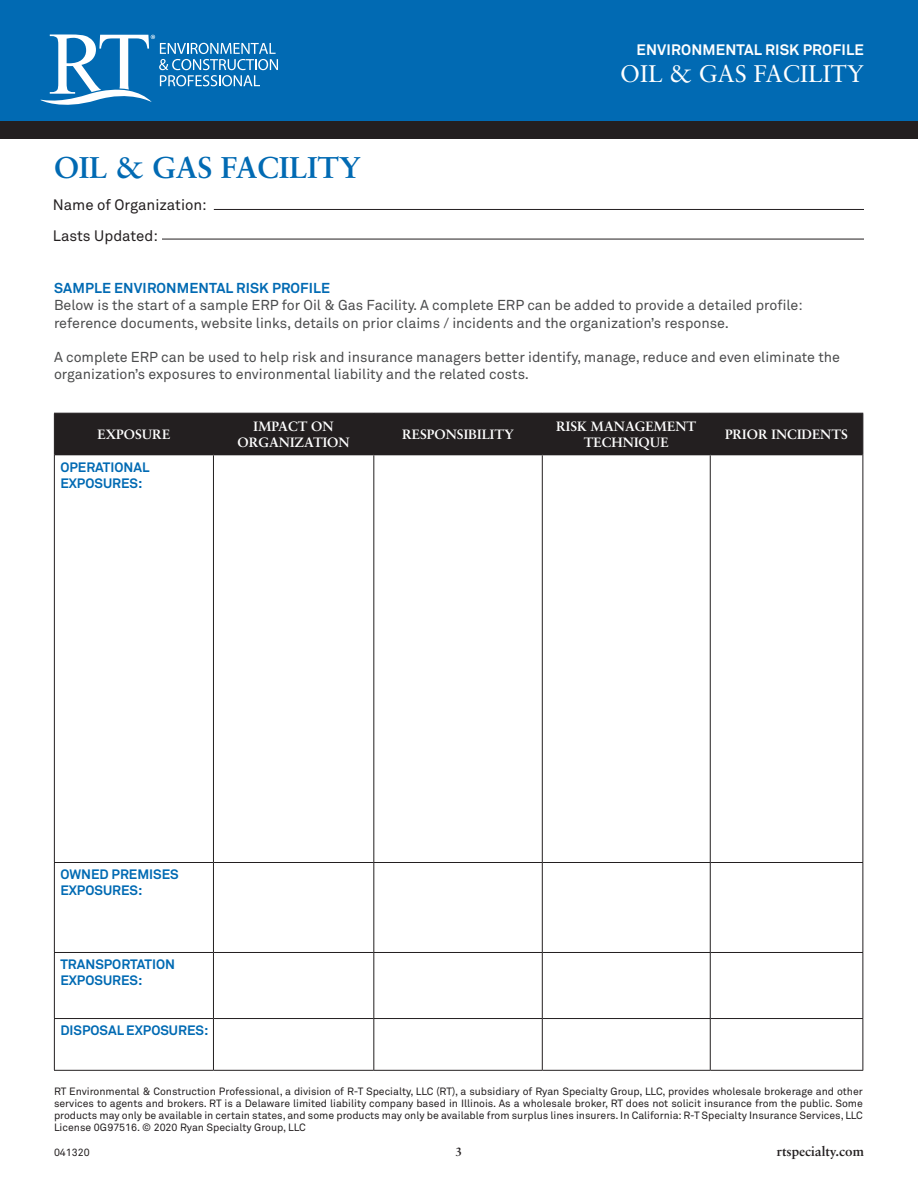
<style>
.page{position:relative;width:918px;height:1188px;background:#fff}
.page>*{position:absolute;margin:0;border:0;box-sizing:border-box;transform-origin:0 0}
.t1{font:700 30px "Sabon";color:#016ab3}
.PG1_-_Industry_PG_2{font:24px "Sabon";color:#fff}
.t2{font:15px "Akkurat Std";color:#231f20}
.PG1_-_ERP{font:700 15px "Akkurat Std";letter-spacing:.01em;color:#fff}
.Chart_-_RISK_TXT{font:14.25px/17.2px "Akkurat Std";color:#4b4c4d}
.Chart_-_Risk_BLD{font:700 14.25px "Akkurat Std";letter-spacing:.01em;color:#016ab3}
.t3{font:700 13.5px/16.2px "Akkurat Std";color:#016ab3}
.t4{font:700 13.5px/16.2px "Sabon";color:#fff;text-align:center}
.Chart_-_RISK_TXT-2{font:700 13.5px "Sabon";color:#231f20}
.Chart_-_RISK_TXT-3{font:700 12px "Sabon";color:#231f20}
.Chart_-_RISK_TXT-4{font:10.5px/12px "Akkurat Std";color:#231f20;text-align:justify}
</style>
<div class="page">
<div style="left:0;top:0;width:918px;height:121px;background:#016ab3"></div>
<div style="left:0;top:121px;width:918px;height:17px;background:#231f20"></div>
<div style="left:55px;top:414px;width:807px;height:40px;background:#231f20"></div>
<hr style="left:213px;top:414px;width:1px;height:40px;background:#231f20">
<hr style="left:373px;top:414px;width:2px;height:40px;background:#231f20">
<hr style="left:542px;top:414px;width:1px;height:40px;background:#231f20">
<hr style="left:710px;top:414px;width:1px;height:40px;background:#231f20">
<hr style="left:54px;top:413px;width:159px;height:1px;background:#231f20">
<hr style="left:54px;top:414px;width:1px;height:41px;background:#231f20">
<hr style="left:213px;top:413px;width:161px;height:1px;background:#231f20">
<hr style="left:374px;top:413px;width:168px;height:1px;background:#231f20">
<hr style="left:542px;top:413px;width:168px;height:1px;background:#231f20">
<hr style="left:710px;top:413px;width:153px;height:1px;background:#231f20">
<hr style="left:862px;top:414px;width:1px;height:41px;background:#231f20">
<hr style="left:55px;top:454px;width:158px;height:1px;background:#231f20">
<hr style="left:213px;top:454px;width:161px;height:1px;background:#231f20">
<hr style="left:374px;top:454px;width:168px;height:1px;background:#231f20">
<hr style="left:542px;top:454px;width:168px;height:1px;background:#231f20">
<hr style="left:710px;top:454px;width:153px;height:1px;background:#231f20">
<hr style="left:54px;top:455px;width:1px;height:407px;background:#231f20">
<hr style="left:213px;top:455px;width:1px;height:407px;background:#231f20">
<hr style="left:373px;top:455px;width:1px;height:407px;background:#231f20">
<hr style="left:542px;top:455px;width:1px;height:407px;background:#231f20">
<hr style="left:710px;top:455px;width:1px;height:407px;background:#231f20">
<hr style="left:862px;top:455px;width:1px;height:407px;background:#231f20">
<hr style="left:54px;top:862px;width:159px;height:1px;background:#231f20">
<hr style="left:54px;top:863px;width:1px;height:89px;background:#231f20">
<hr style="left:213px;top:862px;width:161px;height:1px;background:#231f20">
<hr style="left:213px;top:863px;width:1px;height:89px;background:#231f20">
<hr style="left:374px;top:862px;width:168px;height:1px;background:#231f20">
<hr style="left:373px;top:863px;width:1px;height:89px;background:#231f20">
<hr style="left:542px;top:862px;width:168px;height:1px;background:#231f20">
<hr style="left:542px;top:863px;width:1px;height:89px;background:#231f20">
<hr style="left:710px;top:862px;width:153px;height:1px;background:#231f20">
<hr style="left:710px;top:863px;width:1px;height:89px;background:#231f20">
<hr style="left:862px;top:863px;width:1px;height:89px;background:#231f20">
<hr style="left:54px;top:952px;width:159px;height:1px;background:#231f20">
<hr style="left:54px;top:953px;width:1px;height:65px;background:#231f20">
<hr style="left:213px;top:952px;width:161px;height:1px;background:#231f20">
<hr style="left:213px;top:953px;width:1px;height:65px;background:#231f20">
<hr style="left:374px;top:952px;width:168px;height:1px;background:#231f20">
<hr style="left:373px;top:953px;width:1px;height:65px;background:#231f20">
<hr style="left:542px;top:952px;width:168px;height:1px;background:#231f20">
<hr style="left:542px;top:953px;width:1px;height:65px;background:#231f20">
<hr style="left:710px;top:952px;width:153px;height:1px;background:#231f20">
<hr style="left:710px;top:953px;width:1px;height:65px;background:#231f20">
<hr style="left:862px;top:953px;width:1px;height:65px;background:#231f20">
<hr style="left:54px;top:1018px;width:159px;height:1px;background:#231f20">
<hr style="left:54px;top:1019px;width:1px;height:51px;background:#231f20">
<hr style="left:213px;top:1018px;width:161px;height:1px;background:#231f20">
<hr style="left:213px;top:1019px;width:1px;height:51px;background:#231f20">
<hr style="left:374px;top:1018px;width:168px;height:1px;background:#231f20">
<hr style="left:373px;top:1019px;width:1px;height:51px;background:#231f20">
<hr style="left:542px;top:1018px;width:168px;height:1px;background:#231f20">
<hr style="left:542px;top:1019px;width:1px;height:51px;background:#231f20">
<hr style="left:710px;top:1018px;width:153px;height:1px;background:#231f20">
<hr style="left:710px;top:1019px;width:1px;height:51px;background:#231f20">
<hr style="left:862px;top:1019px;width:1px;height:51px;background:#231f20">
<hr style="left:54px;top:1070px;width:159px;height:1px;background:#231f20">
<hr style="left:213px;top:1070px;width:161px;height:1px;background:#231f20">
<hr style="left:374px;top:1070px;width:168px;height:1px;background:#231f20">
<hr style="left:542px;top:1070px;width:168px;height:1px;background:#231f20">
<hr style="left:710px;top:1070px;width:153px;height:1px;background:#231f20">
<hr style="left:214px;top:209px;width:650px;height:1px;background:#231f20">
<hr style="left:162px;top:239px;width:702px;height:1px;background:#231f20">
<svg style="left:40px;top:35px;width:238px;height:70px"></svg>
<p class="t1" style="left:54px;top:149px;width:308px">OIL &amp; GAS FACILITY</p>
<p class="PG1_-_ERP" style="left:637px;top:40px;width:229px">ENVIRONMENTAL RISK PROFILE</p>
<p class="PG1_-_Industry_PG_2" style="left:620px;top:59px;width:245px">OIL &amp; GAS FACILITY</p>
<p class="t2" style="left:53px;top:196px;width:155px">Name of Organization:</p>
<p class="t2" style="left:53px;top:227px;width:107px">Lasts Updated:</p>
<p class="Chart_-_Risk_BLD" style="left:54px;top:279px;width:278px">SAMPLE ENVIRONMENTAL RISK PROFILE</p>
<p class="Chart_-_RISK_TXT" style="left:54px;top:297px;width:750px">Below is the start of a sample ERP for Oil &amp; Gas Facility. A complete ERP can be added to provide a detailed profile: reference documents, website links, details on prior claims / incidents and the organization’s response.</p>
<p class="Chart_-_RISK_TXT" style="left:54px;top:349px;width:788px">A complete ERP can be used to help risk and insurance managers better identify, manage, reduce and even eliminate the organization’s exposures to environmental liability and the related costs.</p>
<p class="t4" style="left:98px;top:426px;width:74px">EXPOSURE</p>
<p class="t4" style="left:238px;top:418px;width:114px">IMPACT ON<br>ORGANIZATION</p>
<p class="t4" style="left:402px;top:426px;width:113px">RESPONSIBILITY</p>
<p class="t4" style="left:556px;top:418px;width:142px">RISK MANAGEMENT<br>TECHNIQUE</p>
<p class="t4" style="left:725px;top:426px;width:124px">PRIOR INCIDENTS</p>
<p class="t3" style="left:60px;top:459px;width:91px">OPERATIONAL<br>EXPOSURES:</p>
<p class="t3" style="left:60px;top:866px;width:120px">OWNED PREMISES<br>EXPOSURES:</p>
<p class="t3" style="left:60px;top:956px;width:116px">TRANSPORTATION<br>EXPOSURES:</p>
<p class="t3" style="left:60px;top:1022px;width:149px">DISPOSAL EXPOSURES:</p>
<p class="Chart_-_RISK_TXT-4" style="left:54px;top:1085px;width:810px">RT Environmental &amp; Construction Professional, a division of R-T Specialty, LLC (RT), a subsidiary of Ryan Specialty Group, LLC, provides wholesale brokerage and other services to agents and brokers. RT is a Delaware limited liability company based in Illinois. As a wholesale broker, RT does not solicit insurance from the public. Some products may only be available in certain states, and some products may only be available from surplus lines insurers. In California: R-T Specialty Insurance Services, LLC License 0G97516. © 2020 Ryan Specialty Group, LLC</p>
<p class="Chart_-_RISK_TXT-4" style="left:54px;top:1146px;width:37px">041320</p>
<p class="Chart_-_RISK_TXT-3" style="left:456px;top:1144px;width:8px">3</p>
<p class="Chart_-_RISK_TXT-2" style="left:777px;top:1143px;width:89px">rtspecialty.com</p>
</div>
